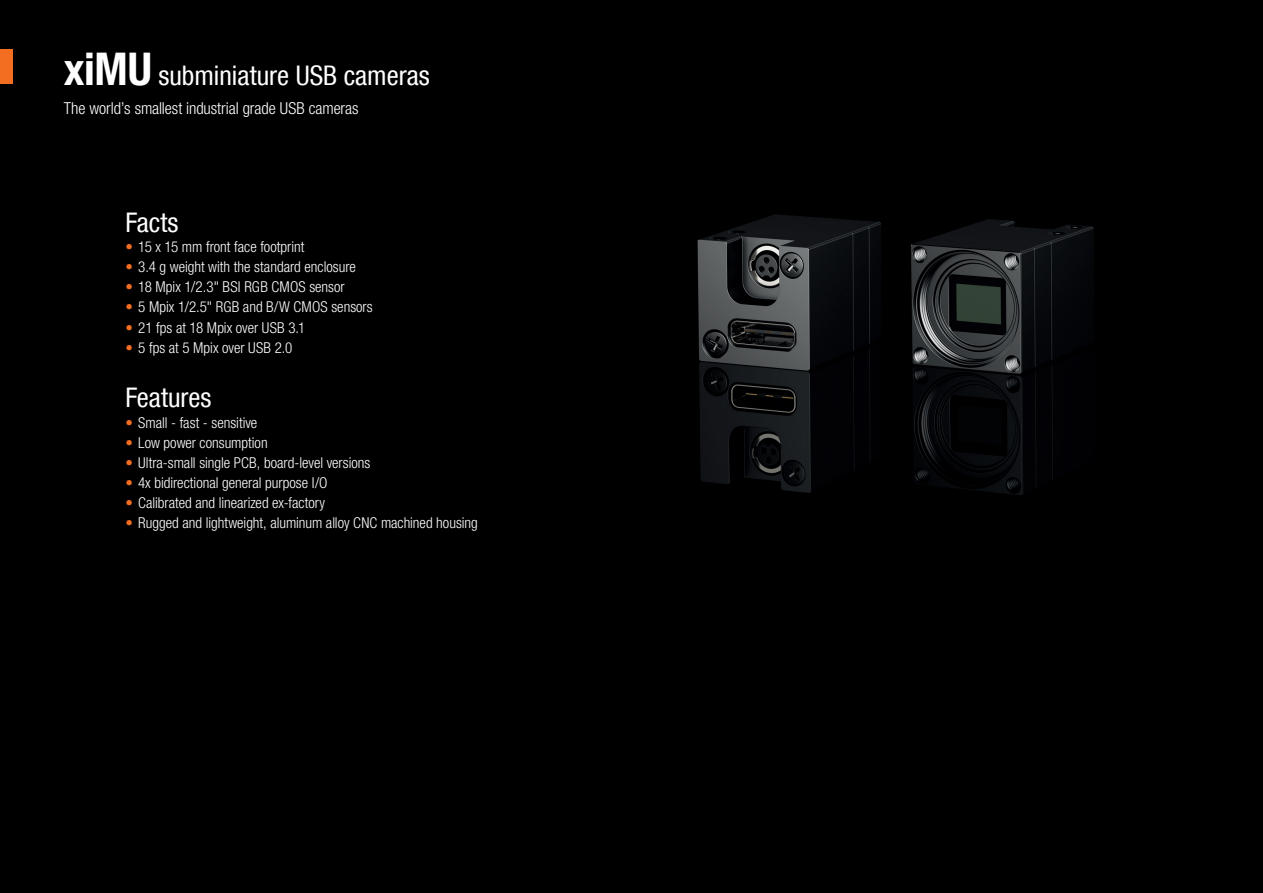
<style>
.page{position:relative;width:1263px;height:893px;background:#000001}
.page>*{position:absolute;margin:0;border:0;box-sizing:border-box;transform-origin:0 0}
.t1{font:condensed 27px "Helvetica Neue LT Com";color:#fff}
.t2{font:300 condensed 16.5px "Helvetica Neue LT Com";letter-spacing:-.005em;color:#fff}
.t3{font:300 condensed 15px "Helvetica Neue LT Com";color:#fff}
.s1{font-weight:700;font-size:45px}
.s2{color:#f36e21}
</style>
<div class="page">
<div style="left:0;top:49px;width:12px;height:34px;background:#f36e21"></div>
<img style="left:697px;top:214px;width:397px;height:281px">
<h1 class="t1" style="left:64px;top:60px;width:367px"><span class="s1">xiMU</span> subminiature USB cameras</h1>
<p class="t2" style="left:64px;top:98px;width:296px">The world’s smallest industrial grade USB cameras</p>
<h1 class="t1" style="left:125px;top:206px;width:54px">Facts</h1>
<p class="t3" style="left:125px;top:238px;width:180px"><span class="s2">•</span> 15 x 15 mm front face footprint</p>
<p class="t3" style="left:125px;top:258px;width:232px"><span class="s2">•</span> 3.4 g weight with the standard enclosure</p>
<p class="t3" style="left:125px;top:278px;width:221px"><span class="s2">•</span> 18 Mpix 1/2.3" BSI RGB CMOS sensor</p>
<p class="t3" style="left:125px;top:298px;width:249px"><span class="s2">•</span> 5 Mpix 1/2.5" RGB and B/W CMOS sensors</p>
<p class="t3" style="left:125px;top:319px;width:181px"><span class="s2">•</span> 21 fps at 18 Mpix over USB 3.1</p>
<p class="t3" style="left:125px;top:339px;width:169px"><span class="s2">•</span> 5 fps at 5 Mpix over USB 2.0</p>
<h1 class="t1" style="left:125px;top:382px;width:88px">Features</h1>
<p class="t3" style="left:125px;top:414px;width:133px"><span class="s2">•</span> Small - fast - sensitive</p>
<p class="t3" style="left:125px;top:434px;width:144px"><span class="s2">•</span> Low power consumption</p>
<p class="t3" style="left:125px;top:454px;width:246px"><span class="s2">•</span> Ultra-small single PCB, board-level versions</p>
<p class="t3" style="left:125px;top:474px;width:204px"><span class="s2">•</span> 4x bidirectional general purpose I/O</p>
<p class="t3" style="left:125px;top:494px;width:201px"><span class="s2">•</span> Calibrated and linearized ex-factory</p>
<p class="t3" style="left:125px;top:514px;width:354px"><span class="s2">•</span> Rugged and lightweight, aluminum alloy CNC machined housing</p>
</div>
